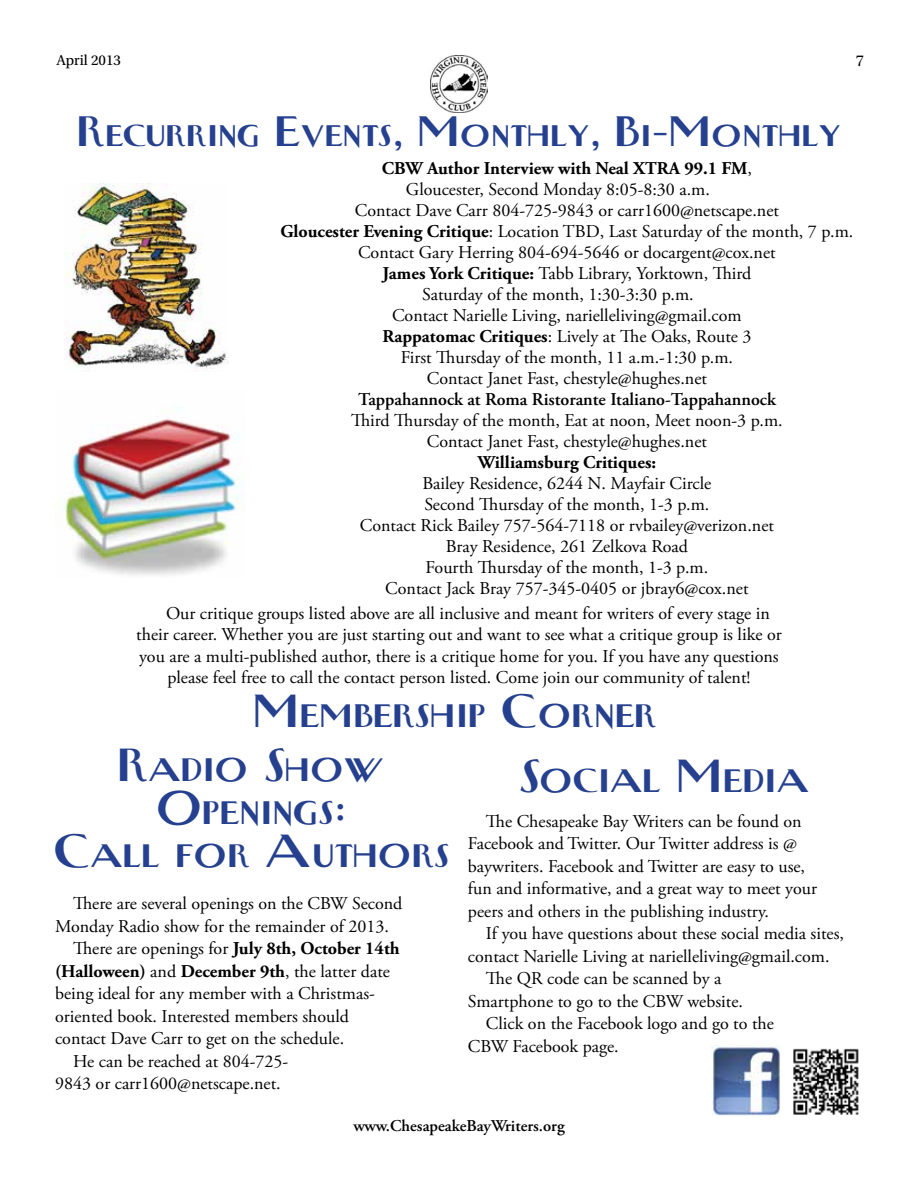
<style>
.page{position:relative;width:918px;height:1188px;background:#fff}
.page>*{position:absolute;margin:0;border:0;box-sizing:border-box;transform-origin:0 0}
.t1{font:700 36px/43.2px "Newyorkertype";color:#25408f;text-align:center}
.t2{font:700 33px "Newyorkertype";color:#25408f}
.t3{font:18px/21px "Adobe Garamond Pro";color:#000;text-align:center}
.t4{font:700 18px "Adobe Garamond Pro";color:#000}
.t5{font:600 18px "Adobe Garamond Pro";color:#000}
.t6{font:600 16.5px "Adobe Garamond Pro";color:#000}
.t7{font:16.5px "Utopia Std";color:#000}
.t8{font:15px "Utopia Std";color:#000}
.s1{font-weight:400}
.s2{font-weight:700}
</style>
<div class="page">
<img style="left:431px;top:55px;width:56px;height:57px">
<img style="left:65px;top:183px;width:164px;height:188px">
<img style="left:793px;top:1048px;width:66px;height:67px">
<img style="left:55px;top:418px;width:186px;height:157px">
<img style="left:711px;top:1045px;width:69px;height:71px">
<p class="t8" style="left:56px;top:53px;width:66px">April 2013</p>
<p class="t7" style="left:856px;top:52px;width:10px">7</p>
<h2 class="t2" style="left:78px;top:115px;width:765px">Recurring Events, Monthly, Bi-Monthly</h2>
<p class="t4" style="left:382px;top:158px;width:372px">CBW Author Interview with Neal XTRA 99.1 FM<span class="s1">,</span></p>
<p class="t3" style="left:406px;top:180px;width:305px">Gloucester, Second Monday 8:05-8:30 a.m.</p>
<p class="t3" style="left:355px;top:201px;width:426px">Contact Dave Carr 804-725-9843 or carr1600@netscape.net</p>
<p class="t3" style="left:280px;top:222px;width:575px"><span class="s2">Gloucester Evening Critique</span>: Location TBD, Last Saturday of the month, 7 p.m.</p>
<p class="t3" style="left:358px;top:243px;width:419px">Contact Gary Herring 804-694-5646 or docargent@cox.net</p>
<p class="t3" style="left:383px;top:264px;width:370px"><span class="s2">James York Critique:</span> Tabb Library, Yorktown, Third</p>
<p class="t3" style="left:422px;top:285px;width:273px">Saturday of the month, 1:30-3:30 p.m.</p>
<p class="t3" style="left:392px;top:306px;width:351px">Contact Narielle Living, narielleliving@gmail.com</p>
<p class="t3" style="left:382px;top:327px;width:371px"><span class="s2">Rappatomac Critiques</span>: Lively at The Oaks, Route 3</p>
<p class="t3" style="left:401px;top:348px;width:334px">First Thursday of the month, 11 a.m.-1:30 p.m.</p>
<p class="t3" style="left:427px;top:369px;width:282px">Contact Janet Fast, chestyle@hughes.net</p>
<p class="t5" style="left:358px;top:389px;width:419px">Tappahannock at Roma Ristorante Italiano-Tappahannock</p>
<p class="t3" style="left:351px;top:411px;width:433px">Third Thursday of the month, Eat at noon, Meet noon-3 p.m.<br>Contact Janet Fast, chestyle@hughes.net</p>
<p class="t4" style="left:478px;top:452px;width:180px">Williamsburg Critiques:</p>
<p class="t3" style="left:360px;top:474px;width:416px">Bailey Residence, 6244 N. Mayfair Circle<br>Second Thursday of the month, 1-3 p.m.<br>Contact Rick Bailey 757-564-7118 or rvbailey@verizon.net Bray Residence, 261 Zelkova Road<br>Fourth Thursday of the month, 1-3 p.m.<br>Contact Jack Bray 757-345-0405 or jbray6@cox.net</p>
<p class="t3" style="left:166px;top:603px;width:605px">Our critique groups listed above are all inclusive and meant for writers of every stage in</p>
<p class="t3" style="left:136px;top:625px;width:647px">their career. Whether you are just starting out and want to see what a critique group is like or</p>
<p class="t3" style="left:139px;top:646px;width:641px">you are a multi-published author, there is a critique home for you. If you have any questions</p>
<p class="t3" style="left:167px;top:668px;width:585px">please feel free to call the contact person listed. Come join our community of talent!</p>
<h1 class="t1" style="left:520px;top:682px;width:291px;line-height:64.8px;text-align:left;text-indent:-266px">Membership Corner<br>Social Media</h1>
<h1 class="t1" style="left:55px;top:747px;width:396px">Radio Show<br>Openings:<br>Call for Authors</h1>
<p class="t3" style="left:73px;top:894px;width:331px">There are several openings on the CBW Second</p>
<p class="t3" style="left:55px;top:916px;width:335px">Monday Radio show for the remainder of 2013.</p>
<p class="t3" style="left:73px;top:939px;width:328px">There are openings for <span class="s2">July 8th, October 14th</span></p>
<p class="t4" style="left:55px;top:960px;width:336px">(Halloween) <span class="s1">and</span> December 9th<span class="s1">, the latter date</span></p>
<p class="t3" style="left:55px;top:984px;width:321px">being ideal for any member with a Christmas-</p>
<p class="t3" style="left:55px;top:1006px;width:295px">oriented book. Interested members should</p>
<p class="t3" style="left:55px;top:1029px;width:291px">contact Dave Carr to get on the schedule.</p>
<p class="t3" style="left:73px;top:1051px;width:217px">He can be reached at 804-725-</p>
<p class="t3" style="left:55px;top:1074px;width:227px">9843 or carr1600@netscape.net.</p>
<p class="t3" style="left:468px;top:810px;width:351px;line-height:22.5px;text-align:left;text-indent:18px">The Chesapeake Bay Writers can be found on Facebook and Twitter. Our Twitter address is @ baywriters. Facebook and Twitter are easy to use, fun and informative, and a great way to meet your peers and others in the publishing industry.</p>
<p class="t3" style="left:486px;top:924px;width:360px">If you have questions about these social media sites,</p>
<p class="t3" style="left:468px;top:946px;width:363px">contact Narielle Living at narielleliving@gmail.com.</p>
<p class="t3" style="left:486px;top:969px;width:237px">The QR code can be scanned by a</p>
<p class="t3" style="left:468px;top:991px;width:277px">Smartphone to go to the CBW website.</p>
<p class="t3" style="left:486px;top:1014px;width:290px">Click on the Facebook logo and go to the</p>
<p class="t3" style="left:468px;top:1036px;width:152px">CBW Facebook page.</p>
<p class="t6" style="left:353px;top:1116px;width:213px">www.ChesapeakeBayWriters.org</p>
</div>
